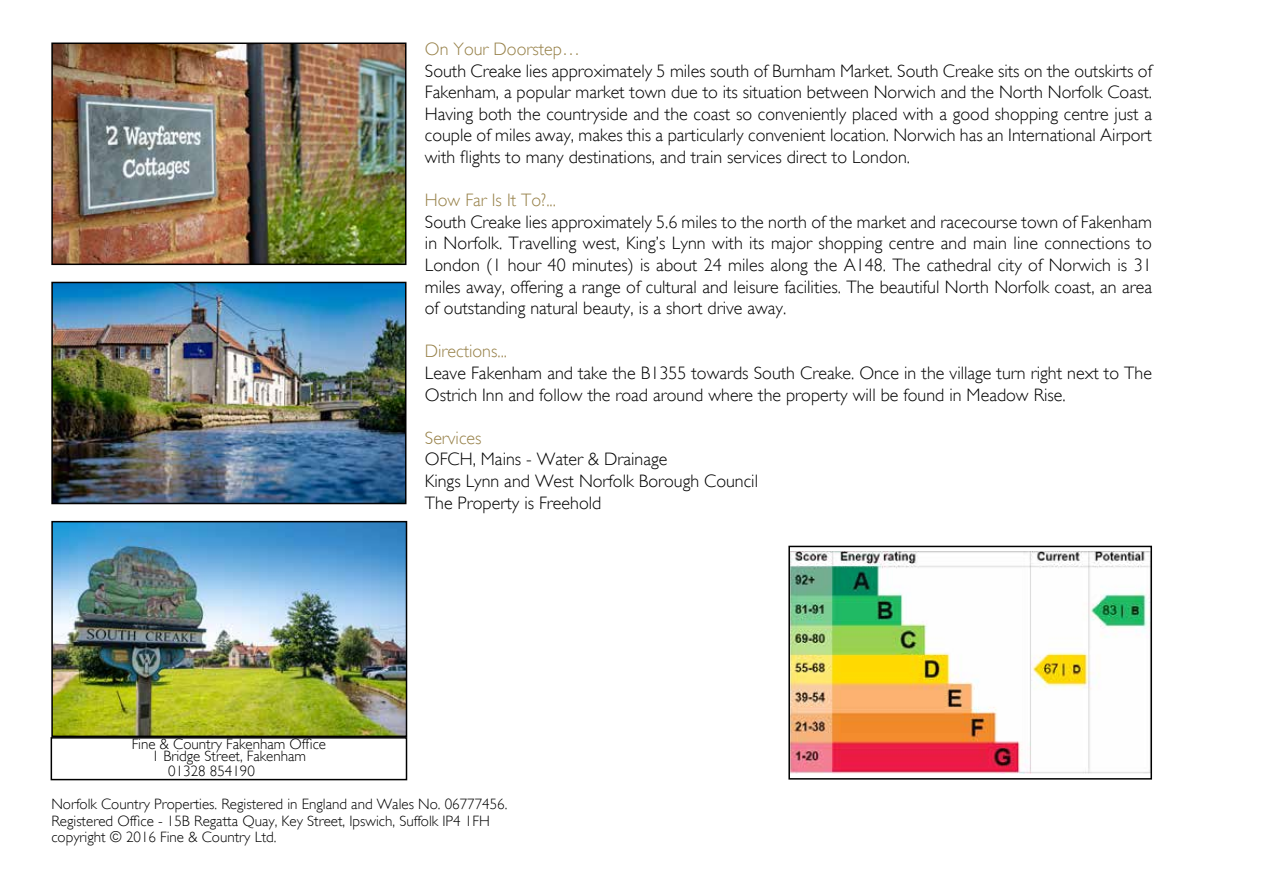
<style>
.page{position:relative;width:1263px;height:893px;background:#fff}
.page>*{position:absolute;margin:0;border:0;box-sizing:border-box;transform-origin:0 0}
.t1{font:300 18px/21.6px "Gill Sans";color:#000;text-align:justify}
.t2{font:300 18px "Gill Sans";color:#978149}
.t3{font:300 15px/16.5px "Gill Sans";color:#000}
.s1{color:#fff}
.s2{font-weight:400;color:#fff}
</style>
<div class="page">
<img style="left:54px;top:46px;width:349px;height:216px">
<div style="left:51px;top:43px;width:355px;height:222px;border:2px solid #000"></div>
<img style="left:54px;top:285px;width:349px;height:216px">
<div style="left:51px;top:282px;width:355px;height:222px;border:2px solid #000"></div>
<img style="left:791px;top:552px;width:358px;height:222px">
<div style="left:788px;top:546px;width:364px;height:234px;border:2px solid #000"></div>
<div style="left:51px;top:737px;width:356px;height:43px;border:2px solid #000"></div>
<img style="left:54px;top:524px;width:350px;height:210px">
<div style="left:51px;top:521px;width:356px;height:216px;border:2px solid #000"></div>
<p class="t3" style="left:132px;top:738px;width:196px;line-height:12px;text-align:center">Fine &amp; Country Fakenham Office<br>1 Bridge Street, Fakenham</p>
<p class="t3" style="left:168px;top:763px;width:123px">01328 854190 <span class="s1">&amp; C</span><span class="s2">F</span></p>
<p class="t2" style="left:425px;top:39px;width:157px">On Your Doorstep…</p>
<p class="t1" style="left:425px;top:60px;width:729px">South Creake lies approximately 5 miles south of Burnham Market. South Creake sits on the outskirts of Fakenham, a popular market town due to its situation between Norwich and the North Norfolk Coast.<br>Having both the countryside and the coast so conveniently placed with a good shopping centre just a couple of miles away, makes this a particularly convenient location. Norwich has an International Airport with flights to many destinations, and train services direct to London.</p>
<p class="t2" style="left:425px;top:190px;width:133px">How Far Is It To?...</p>
<p class="t1" style="left:425px;top:211px;width:729px">South Creake lies approximately 5.6 miles to the north of the market and racecourse town of Fakenham in Norfolk. Travelling west, King’s Lynn with its major shopping centre and main line connections to London (1 hour 40 minutes) is about 24 miles along the A148. The cathedral city of Norwich is 31 miles away, offering a range of cultural and leisure facilities. The beautiful North Norfolk coast, an area of outstanding natural beauty, is a short drive away.</p>
<p class="t2" style="left:425px;top:341px;width:84px">Directions...</p>
<p class="t1" style="left:425px;top:362px;width:729px">Leave Fakenham and take the B1355 towards South Creake. Once in the village turn right next to The<br>Ostrich Inn and follow the road around where the property will be found in Meadow Rise.</p>
<p class="t2" style="left:425px;top:427px;width:58px">Services</p>
<p class="t1" style="left:425px;top:449px;width:335px;text-align:left">OFCH, Mains - Water &amp; Drainage<br>Kings Lynn and West Norfolk Borough Council<br>The Property is Freehold</p>
<p class="t3" style="left:51px;top:796px;width:458px">Norfolk Country Properties. Registered in England and Wales No. 06777456.<br>Registered Office - 15B Regatta Quay, Key Street, Ipswich, Suffolk IP4 1FH copyright © 2016 Fine &amp; Country Ltd.</p>
</div>
